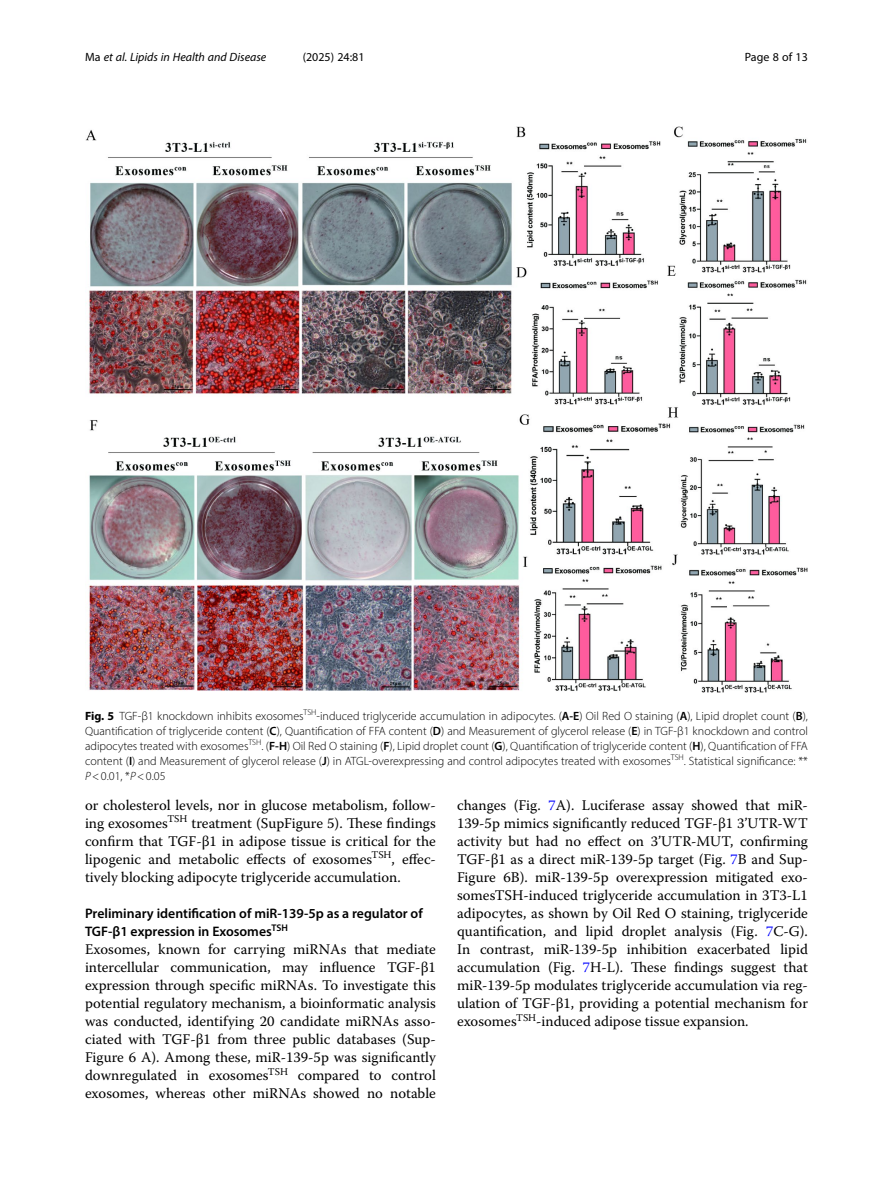
<style>
.page{position:relative;width:893px;height:1191px;background:#fff}
.page>*{position:absolute;margin:0;border:0;box-sizing:border-box;transform-origin:0 0}
.Body_Text{font:14.7px/18px "Warnock Pro";color:#000;text-align:justify}
.Body_Text_Indent{font:14.7px/18px "Warnock Pro";color:#000;text-align:justify}
.Head_2{font:600 13.8px/18px "Myriad Pro";color:#000}
.Figure_Caption{font:300 12px/15px "Myriad Pro";color:#000;text-align:justify}
.t1{font:italic 12px "Myriad Pro";color:#000}
.t2{font:12px "Myriad Pro";color:#000}
.s1{font-style:normal}
.s2{font-weight:700}
.s3{font-weight:600}
.s4{font-style:italic}
.s5{color:#00f}
</style>
<div class="page">
<img style="left:85px;top:126px;width:723px;height:567px">
<p class="t1" style="left:85px;top:50px;width:183px"><span class="s1">Ma</span> et al. Lipids in Health and Disease</p>
<p class="t2" style="left:303px;top:50px;width:63px">(2025) 24:81</p>
<p class="t2" style="left:745px;top:50px;width:65px">Page 8 of 13</p>
<p class="Figure_Caption" style="left:85px;top:708px;width:724px"><span class="s2">Fig. 5</span> TGF-β1 knockdown inhibits exosomes<sup>TSH</sup>-induced triglyceride accumulation in adipocytes. (<span class="s3">A-E</span>) Oil Red O staining (<span class="s3">A</span>), Lipid droplet count (<span class="s3">B</span>), Quantification of triglyceride content (<span class="s3">C</span>), Quantification of FFA content (<span class="s3">D</span>) and Measurement of glycerol release (<span class="s3">E</span>) in TGF-β1 knockdown and control adipocytes treated with exosomes<sup>TSH</sup>. (<span class="s3">F-H</span>) Oil Red O staining (<span class="s3">F</span>), Lipid droplet count (<span class="s3">G</span>), Quantification of triglyceride content (<span class="s3">H</span>), Quantification of FFA content (<span class="s3">I</span>) and Measurement of glycerol release (<span class="s3">J</span>) in ATGL-overexpressing and control adipocytes treated with exosomes<sup>TSH</sup>. Statistical significance: ** <span class="s4">P</span>&lt;0.01, *<span class="s4">P</span>&lt;0.05</p>
<p class="Body_Text_Indent" style="left:85px;top:796px;width:352px">or cholesterol levels, nor in glucose metabolism, follow&shy;ing exosomes<sup>TSH</sup> treatment (SupFigure 5). These findings confirm that TGF-β1 in adipose tissue is critical for the lipogenic and metabolic effects of exosomes<sup>TSH</sup>, effec&shy;tively blocking adipocyte triglyceride accumulation.</p>
<p class="Head_2" style="left:85px;top:904px;width:339px">Preliminary identification of miR-139-5p as a regulator of<br>TGF-β1 expression in Exosomes<sup>TSH</sup></p>
<p class="Body_Text" style="left:85px;top:940px;width:352px">Exosomes, known for carrying miRNAs that mediate intercellular communication, may influence TGF-β1 expression through specific miRNAs. To investigate this potential regulatory mechanism, a bioinformatic analysis was conducted, identifying 20 candidate miRNAs asso&shy;ciated with TGF-β1 from three public databases (Sup-Figure 6 A). Among these, miR-139-5p was significantly downregulated in exosomes<sup>TSH</sup> compared to control exosomes, whereas other miRNAs showed no notable</p>
<p class="Body_Text" style="left:457px;top:796px;width:352px">changes (Fig. <span class="s5">7</span>A). Luciferase assay showed that miR-139-5p mimics significantly reduced TGF-β1 3’UTR-WT activity but had no effect on 3’UTR-MUT, confirming TGF-β1 as a direct miR-139-5p target (Fig. <span class="s5">7</span>B and Sup-Figure 6B). miR-139-5p overexpression mitigated exo&shy;somesTSH-induced triglyceride accumulation in 3T3-L1 adipocytes, as shown by Oil Red O staining, triglyceride quantification, and lipid droplet analysis (Fig. <span class="s5">7</span>C-G).<br>In contrast, miR-139-5p inhibition exacerbated lipid accumulation (Fig. <span class="s5">7</span>H-L). These findings suggest that miR-139-5p modulates triglyceride accumulation via reg&shy;ulation of TGF-β1, providing a potential mechanism for exosomes<sup>TSH</sup>-induced adipose tissue expansion.</p>
</div>
